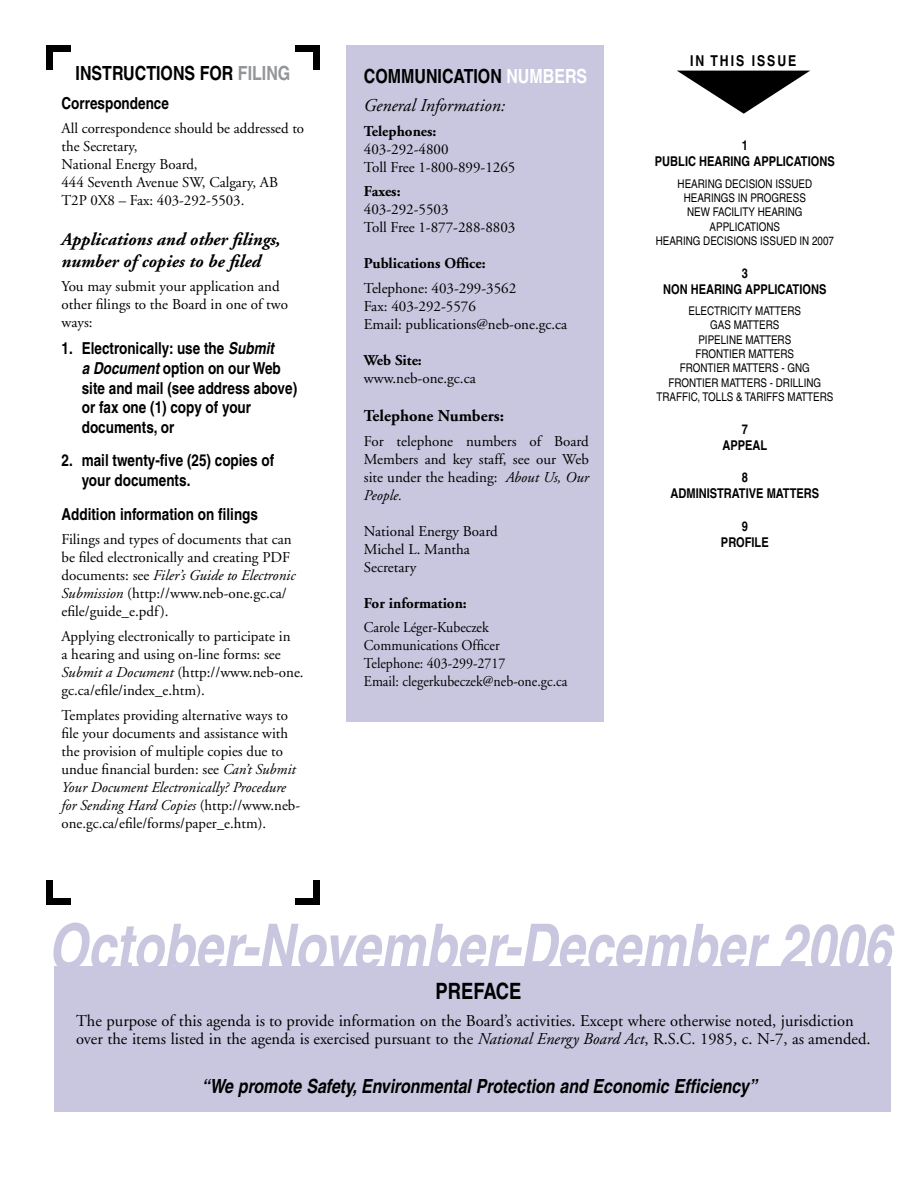
<style>
.page{position:relative;width:918px;height:1188px;background:#fff}
.page>*{position:absolute;margin:0;border:0;box-sizing:border-box;transform-origin:0 0}
.t1{font:italic 700 condensed 63px "Helvetica";color:#c8c7df}
.t2{font:700 condensed 22.5px "Helvetica";color:#000}
.t3{font:italic 700 condensed 19.5px "Helvetica";color:#000}
.t4{font:700 condensed 19.5px "Helvetica";color:#000}
.t5{font:700 condensed 19.5px "Helvetica";color:#fff}
.t6{font:italic 700 18px/21.6px "Adobe Garamond";color:#000}
.t7{font:italic 18px "Adobe Garamond";color:#000}
.t8{font:16.5px/18px "Adobe Garamond";color:#000}
.t9{font:700 condensed 16.5px/19.8px "Helvetica";color:#000}
.t10{font:700 16.5px "Adobe Garamond";color:#000}
.t11{font:15px/18px "Adobe Garamond";color:#000}
.t12{font:15px/18px "Adobe Garamond";color:#000;scale:.93 1}
.t13{font:700 15px "Adobe Garamond";color:#000}
.t14{font:700 condensed 15px "Helvetica";letter-spacing:.13em;color:#000}
.t15{font:700 condensed 13.5px/16.2px "Helvetica";color:#000;text-align:center}
.t16{font:condensed 12px/14.4px "Helvetica";color:#000;text-align:center}
.s1{color:#939598}
.s2{font-style:italic}
</style>
<div class="page">
<div style="left:346px;top:45px;width:258px;height:676px;background:#c8c7df"></div>
<div style="left:54px;top:966px;width:837px;height:146px;background:#c8c7df"></div>
<div style="left:46px;top:45px;width:7px;height:25px;background:#000"></div>
<div style="left:46px;top:45px;width:25px;height:7px;background:#000"></div>
<div style="left:47px;top:898px;width:24px;height:6px;background:#000"></div>
<div style="left:46px;top:880px;width:7px;height:24px;background:#000"></div>
<div style="left:295px;top:45px;width:24px;height:7px;background:#000"></div>
<div style="left:313px;top:45px;width:7px;height:25px;background:#000"></div>
<svg style="left:677px;top:71px;width:133px;height:43px"></svg>
<div style="left:313px;top:880px;width:7px;height:24px;background:#000"></div>
<div style="left:295px;top:898px;width:24px;height:6px;background:#000"></div>
<h3 class="t4" style="left:76px;top:61px;width:216px">INSTRUCTIONS FOR <span class="s1">FILING</span></h3>
<h3 class="t4" style="left:364px;top:64px;width:111px">Communication</h3>
<h3 class="t5" style="left:506px;top:64px;width:81px">Numbers</h3>
<p class="t7" style="left:364px;top:96px;width:143px">General Information:</p>
<p class="t13" style="left:364px;top:123px;width:74px">Telephones:</p>
<p class="t11" style="left:364px;top:140px;width:153px">403-292-4800<br>Toll Free 1-800-899-1265</p>
<p class="t13" style="left:364px;top:183px;width:38px">Faxes:</p>
<p class="t11" style="left:364px;top:201px;width:153px">403-292-5503<br>Toll Free 1-877-288-8803</p>
<p class="t13" style="left:364px;top:255px;width:123px">Publications Office:</p>
<p class="t11" style="left:364px;top:280px;width:205px">Telephone: 403-299-3562<br>Fax: 403-292-5576<br>Email: publications@neb-one.gc.ca</p>
<p class="t13" style="left:364px;top:352px;width:59px">Web Site:</p>
<p class="t11" style="left:364px;top:370px;width:113px">www.neb-one.gc.ca</p>
<p class="t10" style="left:364px;top:407px;width:142px">Telephone Numbers:</p>
<p class="t11" style="left:364px;top:432px;width:227px;text-align:justify">For telephone numbers of Board Members and key staff, see our Web site under the heading: <span class="s2">About Us, Our People.</span></p>
<p class="t11" style="left:364px;top:522px;width:135px">National Energy Board<br>Michel L. Mantha<br>Secretary</p>
<p class="t13" style="left:364px;top:595px;width:104px">For information:</p>
<p class="t12" style="left:364px;top:619px;width:220px">Carole Léger-Kubeczek<br>Communications Officer<br>Telephone: 403-299-2717<br>Email: clegerkubeczek@neb-one.gc.ca</p>
<p class="t9" style="left:62px;top:93px;width:109px">Correspondence</p>
<p class="t11" style="left:62px;top:120px;width:244px">All correspondence should be addressed to the Secretary,<br>National Energy Board,<br>444 Seventh Avenue SW, Calgary, AB<br>T2P 0X8 – Fax: 403-292-5503.</p>
<p class="t6" style="left:62px;top:229px;width:221px">Applications and other filings, number of copies to be filed</p>
<p class="t11" style="left:62px;top:278px;width:228px">You may submit your application and other filings to the Board in one of two ways:</p>
<p class="t9" style="left:82px;top:338px;width:217px;text-indent:-20px">1. Electronically: use the <span class="s2">Submit<br>a Document</span> option on our Web site and mail (see address above) or fax one (1) copy of your documents, or</p>
<p class="t9" style="left:82px;top:451px;width:194px;text-indent:-20px">2. mail twenty-five (25) copies of your documents.</p>
<p class="t9" style="left:62px;top:504px;width:198px">Addition information on filings</p>
<p class="t11" style="left:62px;top:531px;width:235px">Filings and types of documents that can be filed electronically and creating PDF documents: see <span class="s2">Filer’s Guide to Electronic Submission</span> (http://www.neb-one.gc.ca/ efile/guide_e.pdf).</p>
<p class="t11" style="left:62px;top:628px;width:244px">Applying electronically to participate in<br>a hearing and using on-line forms: see <span class="s2">Submit a Document</span> (http://www.neb-one. gc.ca/efile/index_e.htm).</p>
<p class="t11" style="left:62px;top:706px;width:240px">Templates providing alternative ways to file your documents and assistance with the provision of multiple copies due to undue financial burden: see <span class="s2">Can’t Submit Your Document Electronically? Procedure for Sending Hard Copies</span> (http://www.neb&shy;one.gc.ca/efile/forms/paper_e.htm).</p>
<p class="t14" style="left:690px;top:51px;width:106px">IN THIS ISSUE</p>
<p class="t15" style="left:655px;top:137px;width:106px;text-align:left;text-indent:87px">1<br>Public Hearing Appli</p>
<p class="t15" style="left:786px;top:153px;width:23px">cations</p>
<p class="t16" style="left:656px;top:176px;width:180px">HEARING DECISION ISSUED<br>HEARINGS IN PROGRESS<br>NEW FACILITY HEARING<br>APPLICATIONS<br>HEARING DECISIONS ISSUED IN 2007</p>
<p class="t15" style="left:663px;top:264px;width:90px;text-align:right">3<br>Non Hearing Appli</p>
<p class="t15" style="left:778px;top:281px;width:23px">cations</p>
<p class="t16" style="left:689px;top:303px;width:114px">ELECTRICITY MATTERS</p>
<p class="t16" style="left:710px;top:318px;width:71px">GAS MATTERS</p>
<p class="t16" style="left:698px;top:332px;width:94px">PIPELINE MATTERS</p>
<p class="t16" style="left:696px;top:347px;width:100px">FRONTIER MATTERS</p>
<p class="t16" style="left:680px;top:361px;width:14px">FRONTIER</p>
<p class="t16" style="left:733px;top:361px;width:16px">MATTERS</p>
<p class="t16" style="left:781px;top:361px;width:15px">- GNG</p>
<p class="t16" style="left:668px;top:375px;width:14px">FRONTIER</p>
<p class="t16" style="left:721px;top:375px;width:16px">MATTERS</p>
<p class="t16" style="left:656px;top:375px;width:179px;text-align:left;text-indent:114px">- DRILLING<br>TRAFFIC, TOLLS &amp; TARIFFS MATTERS</p>
<p class="t15" style="left:722px;top:421px;width:43px">7<br>Appeal</p>
<p class="t15" style="left:742px;top:469px;width:8px">8</p>
<p class="t15" style="left:670px;top:485px;width:32px">Administ</p>
<p class="t15" style="left:724px;top:485px;width:95px">rative Matters</p>
<p class="t15" style="left:721px;top:518px;width:49px">9<br>Profile</p>
<h1 class="t1" style="left:48px;top:908px;width:845px">October-November-December 2006</h1>
<h2 class="t2" style="left:436px;top:977px;width:87px">Preface</h2>
<p class="t8" style="left:76px;top:1012px;width:796px">The purpose of this agenda is to provide information on the Board’s activities. Except where otherwise noted, jurisdiction over the items listed in the agenda is exercised pursuant to the <span class="s2">National Energy Board Act</span>, R.S.C. 1985, c. N-7, as amended.</p>
<h3 class="t3" style="left:202px;top:1074px;width:557px">“We promote Safety, Environmental Protection and Economic Efficiency”</h3>
</div>
